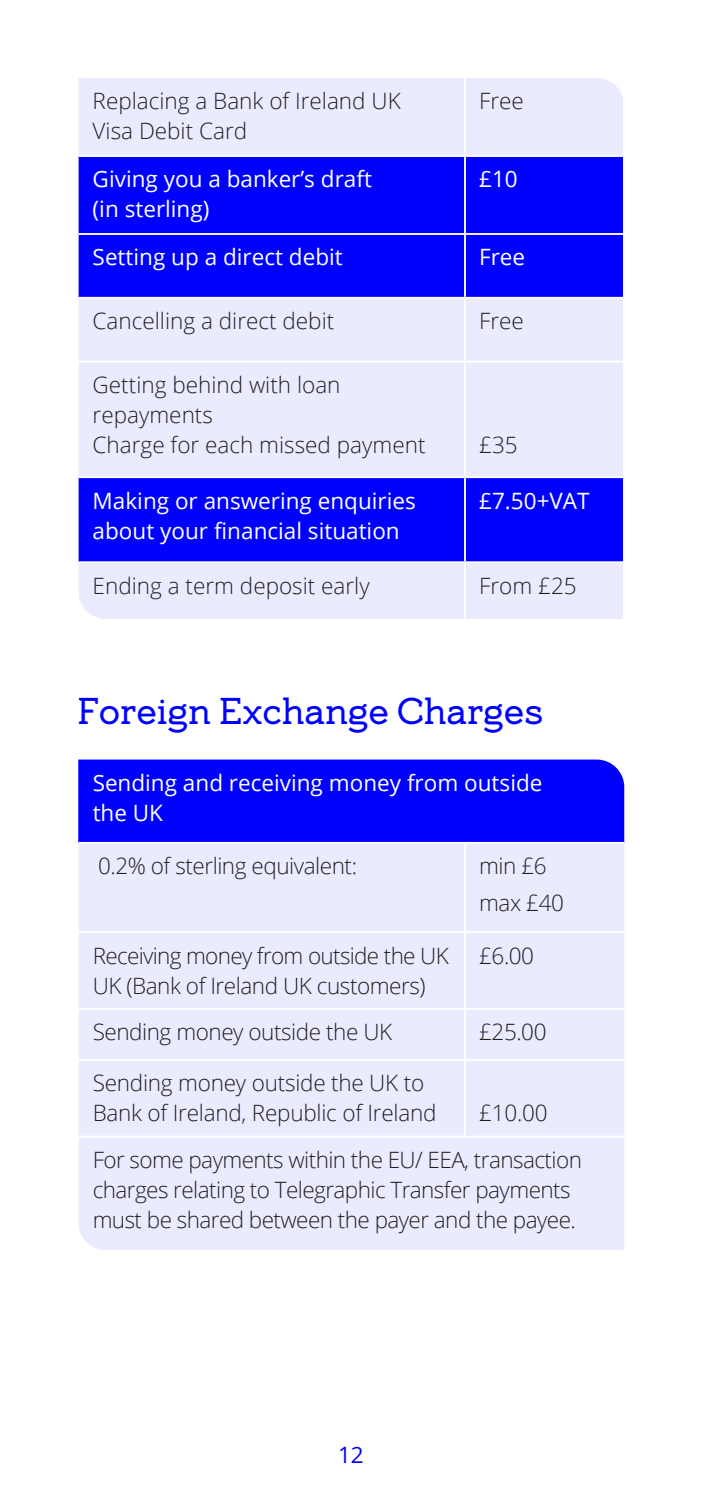
<style>
.page{position:relative;width:702px;height:1489px;background:#fff}
.page>*{position:absolute;margin:0;border:0;box-sizing:border-box;transform-origin:0 0}
.t1{font:37.5px "Bankof Ireland Serif";color:#00f}
.t2{font:300 22.5px/30px "Open Sans";letter-spacing:-.02em;color:#231f20}
.t3{font:22.5px/30px "Open Sans";color:#fff}
.t4{font:300 22.5px/30px "Open Sans";color:#231f20}
.t5{font:22.5px "Open Sans";color:#00f}
</style>
<div class="page">
<div style="left:79px;top:78px;width:544px;height:541px;background:#ebebff"></div>
<svg style="left:78px;top:157px;width:545px;height:404px;background:#6868ff"></svg>
<hr style="left:464px;top:78px;width:2px;height:77px;background:#fff">
<hr style="left:78px;top:155px;width:387px;height:2px;background:#fff">
<hr style="left:465px;top:155px;width:158px;height:2px;background:#fff">
<hr style="left:464px;top:157px;width:2px;height:76px;background:#fff">
<hr style="left:78px;top:233px;width:387px;height:2px;background:#fff">
<hr style="left:465px;top:233px;width:158px;height:2px;background:#fff">
<hr style="left:464px;top:235px;width:2px;height:62px;background:#fff">
<hr style="left:78px;top:297px;width:387px;height:2px;background:#fff">
<hr style="left:465px;top:297px;width:158px;height:2px;background:#fff">
<hr style="left:464px;top:299px;width:2px;height:61px;background:#fff">
<hr style="left:78px;top:360px;width:387px;height:2px;background:#fff">
<hr style="left:465px;top:360px;width:158px;height:2px;background:#fff">
<hr style="left:464px;top:362px;width:2px;height:114px;background:#fff">
<hr style="left:78px;top:476px;width:387px;height:2px;background:#fff">
<hr style="left:465px;top:476px;width:158px;height:2px;background:#fff">
<hr style="left:464px;top:478px;width:2px;height:83px;background:#fff">
<hr style="left:78px;top:561px;width:387px;height:2px;background:#fff">
<hr style="left:465px;top:561px;width:158px;height:2px;background:#fff">
<hr style="left:464px;top:563px;width:2px;height:56px;background:#fff">
<div style="left:78px;top:759px;width:546px;height:83px;background:#00f"></div>
<div style="left:79px;top:844px;width:545px;height:405px;background:#ebebff"></div>
<hr style="left:78px;top:841px;width:387px;height:2px;background:#fff">
<hr style="left:465px;top:841px;width:159px;height:2px;background:#fff">
<hr style="left:464px;top:843px;width:2px;height:88px;background:#fff">
<hr style="left:78px;top:931px;width:387px;height:2px;background:#fff">
<hr style="left:465px;top:931px;width:159px;height:2px;background:#fff">
<hr style="left:464px;top:933px;width:2px;height:74px;background:#fff">
<hr style="left:78px;top:1007px;width:387px;height:2px;background:#fff">
<hr style="left:465px;top:1007px;width:159px;height:2px;background:#fff">
<hr style="left:464px;top:1009px;width:2px;height:50px;background:#fff">
<hr style="left:78px;top:1059px;width:387px;height:1px;background:#fff">
<hr style="left:465px;top:1059px;width:159px;height:1px;background:#fff">
<hr style="left:464px;top:1060px;width:2px;height:75px;background:#fff">
<hr style="left:78px;top:1135px;width:387px;height:2px;background:#fff">
<hr style="left:465px;top:1135px;width:159px;height:2px;background:#fff">
<p class="t4" style="left:93px;top:86px;width:309px">Replacing a Bank of Ireland UK<br>Visa Debit Card</p>
<p class="t2" style="left:479px;top:86px;width:46px">Free</p>
<p class="t3" style="left:93px;top:164px;width:281px">Giving you a banker’s draft (in sterling)</p>
<p class="t3" style="left:479px;top:164px;width:40px">£10</p>
<p class="t3" style="left:93px;top:242px;width:251px">Setting up a direct debit</p>
<p class="t3" style="left:479px;top:242px;width:48px">Free</p>
<p class="t4" style="left:93px;top:305px;width:243px">Cancelling a direct debit</p>
<p class="t2" style="left:479px;top:305px;width:46px">Free</p>
<p class="t4" style="left:93px;top:369px;width:334px">Getting behind with loan repayments<br>Charge for each missed payment</p>
<p class="t2" style="left:479px;top:429px;width:40px">£35</p>
<p class="t3" style="left:93px;top:485px;width:324px">Making or answering enquiries about your financial situation</p>
<p class="t3" style="left:479px;top:485px;width:112px">£7.50+VAT</p>
<p class="t4" style="left:93px;top:570px;width:278px">Ending a term deposit early</p>
<p class="t2" style="left:479px;top:570px;width:99px">From £25</p>
<p class="t1" style="left:77px;top:690px;width:467px">Foreign Exchange Charges</p>
<p class="t3" style="left:93px;top:766px;width:451px">Sending and receiving money from outside the UK</p>
<p class="t2" style="left:98px;top:850px;width:260px">0.2% of sterling equivalent:</p>
<p class="t2" style="left:479px;top:847px;width:86px;line-height:37px">min £6 max £40</p>
<p class="t2" style="left:93px;top:939px;width:357px">Receiving money from outside the UK<br>UK (Bank of Ireland UK customers)</p>
<p class="t2" style="left:479px;top:939px;width:56px">£6.00</p>
<p class="t2" style="left:93px;top:1016px;width:301px">Sending money outside the UK</p>
<p class="t2" style="left:479px;top:1016px;width:69px">£25.00</p>
<p class="t2" style="left:93px;top:1067px;width:345px">Sending money outside the UK to<br>Bank of Ireland, Republic of Ireland</p>
<p class="t2" style="left:93px;top:1089px;width:491px;line-height:46.5px;text-indent:386px">£10.00<br>For some payments within the EU/ EEA, transaction</p>
<p class="t2" style="left:93px;top:1174px;width:484px">charges relating to Telegraphic Transfer payments must be shared between the payer and the payee.</p>
<p class="t5" style="left:338px;top:1439px;width:27px">12</p>
</div>
